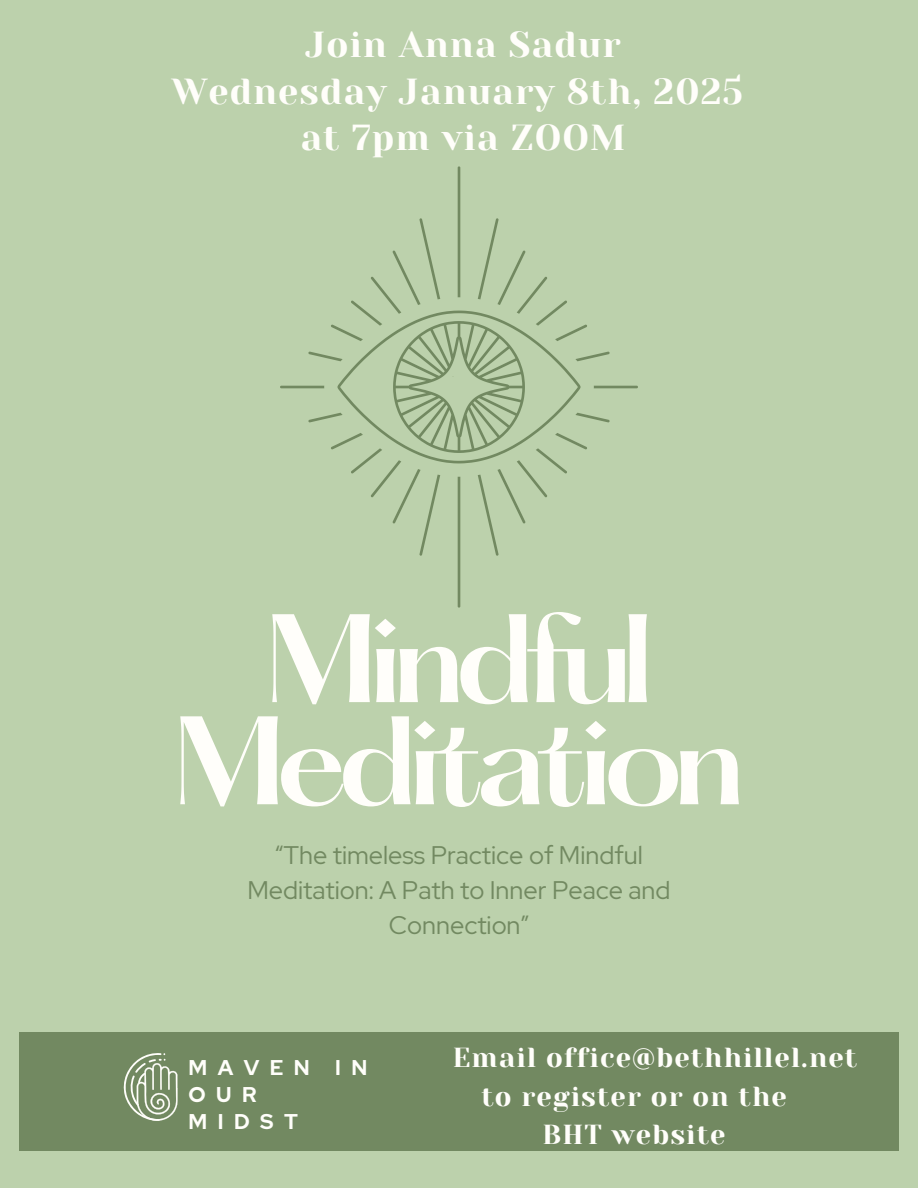
<style>
.page{position:relative;width:918px;height:1188px;background:#bcd1ac}
.page>*{position:absolute;margin:0;border:0;box-sizing:border-box;transform-origin:0 0}
.t1{font:600 109.95px/102.1px "Hatton";letter-spacing:-.085em;color:#fffefa;text-align:center}
.t2{font:36px/46.2px "Yeseva One";letter-spacing:.03em;color:#fffefa;text-align:center}
.t3{font:27.45px "Yeseva One";letter-spacing:.04em;color:#fffefa}
.t4{font:25.35px/34.8px "Red Hat Display";color:#728961;text-align:center}
.t5{font:700 21.3px/27px "Red Hat Display";letter-spacing:.49em;color:#fffefa}
</style>
<div class="page">
<div style="left:19px;top:1032px;width:880px;height:119px;background:#728961"></div>
<svg style="left:123px;top:1053px;width:55px;height:68px"></svg>
<svg style="left:280px;top:166px;width:358px;height:441px"></svg>
<h3 class="t2" style="left:172px;top:22px;width:573px">Join Anna Sadur<br>Wednesday January 8th, 2025 at 7pm via ZOOM</h3>
<p class="t1" style="left:173px;top:620px;width:574px">Mindful<br>Meditation</p>
<h1 class="t4" style="left:247px;top:838px;width:425px">“The timeless Practice of Mindful<br>Meditation: A Path to Inner Peace and<br>Connection”</h1>
<h2 class="t5" style="left:189px;top:1054px;width:180px">MAVEN IN<br>OUR<br>MIDST</h2>
<p class="t3" style="left:453px;top:1042px;width:406px">Email office@bethhillel.net</p>
<p class="t3" style="left:482px;top:1080px;width:307px">to register or on the</p>
<p class="t3" style="left:543px;top:1119px;width:184px">BHT website</p>
</div>
